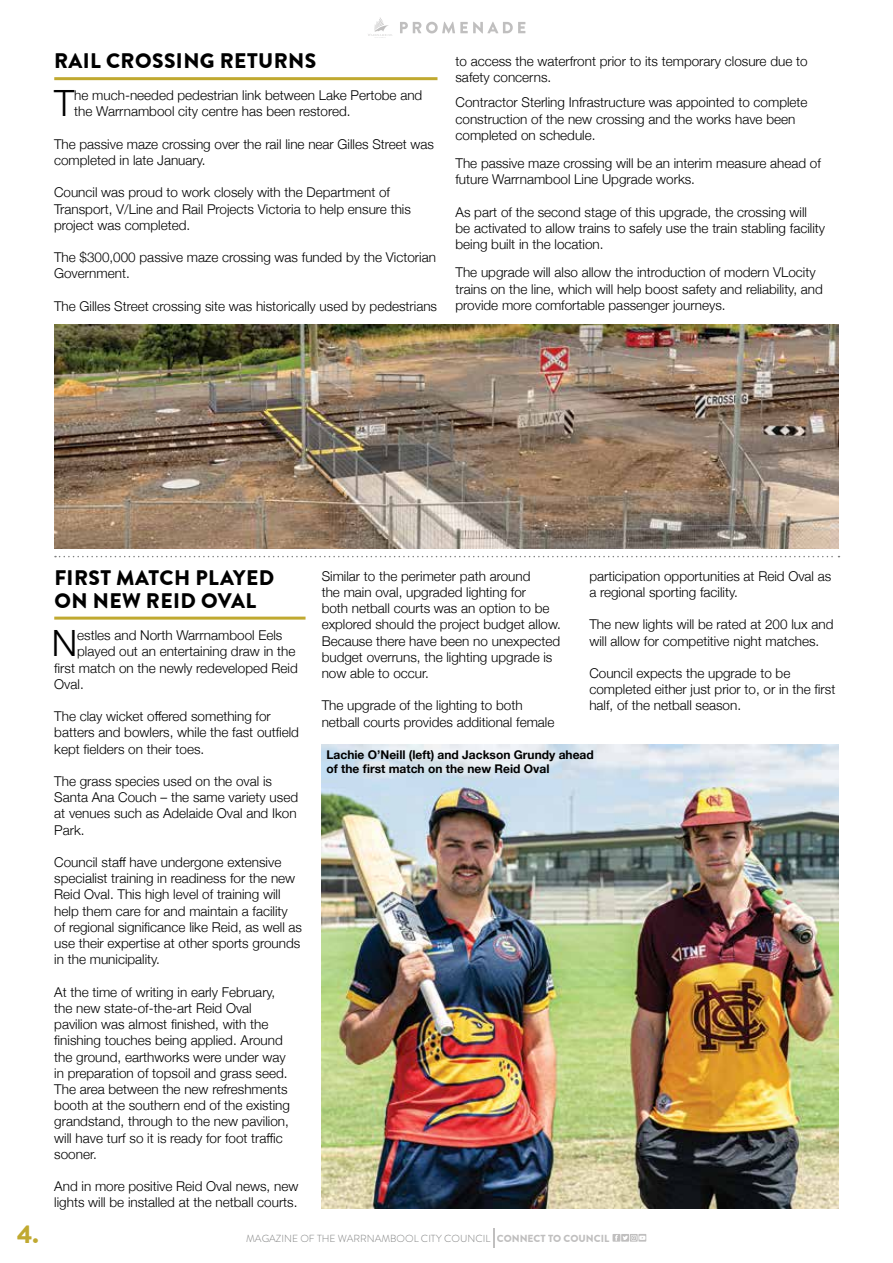
<style>
.page{position:relative;width:893px;height:1263px;background:#fff}
.page>*{position:absolute;margin:0;border:0;box-sizing:border-box;transform-origin:0 0}
.t1{font:300 36.15px "Helvetica Neue";color:#000}
.t2{font:900 25.5px "Brandon Grotesque";color:#c0a930}
.t3{font:900 21px/22.5px "Brandon Grotesque";letter-spacing:.02em;color:#000}
.t4{font:300 13.5px/16.2px "Helvetica Neue";color:#000}
.t5{font:700 12px/14.4px "Helvetica Neue";color:#000}
.t6{font:300 10.2px "Brandon Grotesque";color:#7d7e7e}
.s1{font-weight:900;color:#c0bfbf}
</style>
<div class="page">
<svg style="left:613px;top:1234px;width:33px;height:8px"></svg>
<svg style="left:494px;top:1228px;width:1px;height:19px"></svg>
<svg style="left:368px;top:17px;width:24px;height:21px"></svg>
<svg style="left:400px;top:22px;width:125px;height:11px"></svg>
<img style="left:322px;top:744px;width:517px;height:464px">
<img style="left:54px;top:324px;width:785px;height:225px">
<hr style="left:54px;top:617px;width:252px;height:3px;background:#c0a930">
<svg style="left:55px;top:556px;width:784px;height:1px"></svg>
<hr style="left:54px;top:77px;width:383px;height:3px;background:#c0a930">
<h3 class="t3" style="left:54px;top:49px;width:264px">RAIL CROSSING RETURNS</h3>
<h1 class="t1" style="left:54px;top:74px;width:22px">T</h1>
<p class="t4" style="left:74px;top:86px;width:350px">he much-needed pedestrian link between Lake Pertobe and the Warrnambool city centre has been restored.</p>
<p class="t4" style="left:54px;top:135px;width:382px">The passive maze crossing over the rail line near Gilles Street was completed in late January.</p>
<p class="t4" style="left:54px;top:183px;width:358px">Council was proud to work closely with the Department of<br>Transport, V/Line and Rail Projects Victoria to help ensure this project was completed.</p>
<p class="t4" style="left:54px;top:248px;width:383px">The $300,000 passive maze crossing was funded by the Victorian<br>Government.</p>
<p class="t4" style="left:54px;top:297px;width:385px">The Gilles Street crossing site was historically used by pedestrians</p>
<p class="t4" style="left:455px;top:52px;width:354px">to access the waterfront prior to its temporary closure due to safety concerns.</p>
<p class="t4" style="left:455px;top:94px;width:354px">Contractor Sterling Infrastructure was appointed to complete construction of the new crossing and the works have been completed on schedule.</p>
<p class="t4" style="left:455px;top:154px;width:367px">The passive maze crossing will be an interim measure ahead of future Warrnambool Line Upgrade works.</p>
<p class="t4" style="left:455px;top:203px;width:371px">As part of the second stage of this upgrade, the crossing will be activated to allow trains to safely use the train stabling facility being built in the location.</p>
<p class="t4" style="left:455px;top:263px;width:369px">The upgrade will also allow the introduction of modern VLocity trains on the line, which will help boost safety and reliability, and provide more comfortable passenger journeys.</p>
<h3 class="t3" style="left:54px;top:567px;width:221px">FIRST MATCH PLAYED<br>ON NEW REID OVAL</h3>
<h1 class="t1" style="left:52px;top:614px;width:27px">N</h1>
<p class="t4" style="left:77px;top:626px;width:207px">estles and North Warrnambool Eels</p>
<p class="t4" style="left:77px;top:642px;width:220px">played out an entertaining draw in the</p>
<p class="t4" style="left:54px;top:659px;width:245px">first match on the newly redeveloped Reid</p>
<p class="t4" style="left:54px;top:675px;width:31px">Oval.</p>
<p class="t4" style="left:54px;top:707px;width:246px">The clay wicket offered something for batters and bowlers, while the fast outfield kept fielders on their toes.</p>
<p class="t4" style="left:54px;top:772px;width:245px">The grass species used on the oval is<br>Santa Ana Couch – the same variety used at venues such as Adelaide Oval and Ikon<br>Park.</p>
<p class="t4" style="left:54px;top:853px;width:249px">Council staff have undergone extensive specialist training in readiness for the new Reid Oval. This high level of training will help them care for and maintain a facility of regional significance like Reid, as well as use their expertise at other sports grounds in the municipality.</p>
<p class="t4" style="left:54px;top:983px;width:237px">At the time of writing in early February, the new state-of-the-art Reid Oval pavilion was almost finished, with the finishing touches being applied. Around the ground, earthworks were under way in preparation of topsoil and grass seed.<br>The area between the new refreshments booth at the southern end of the existing grandstand, through to the new pavilion, will have turf so it is ready for foot traffic sooner.</p>
<p class="t4" style="left:54px;top:1177px;width:246px">And in more positive Reid Oval news, new lights will be installed at the netball courts.</p>
<p class="t4" style="left:322px;top:567px;width:241px">Similar to the perimeter path around<br>the main oval, upgraded lighting for<br>both netball courts was an option to be explored should the project budget allow.<br>Because there have been no unexpected budget overruns, the lighting upgrade is now able to occur.</p>
<p class="t4" style="left:322px;top:696px;width:234px">The upgrade of the lighting to both netball courts provides additional female</p>
<p class="t4" style="left:589px;top:567px;width:244px">participation opportunities at Reid Oval as a regional sporting facility.</p>
<p class="t4" style="left:589px;top:615px;width:246px">The new lights will be rated at 200 lux and will allow for competitive night matches.</p>
<p class="t4" style="left:589px;top:664px;width:248px">Council expects the upgrade to be completed either just prior to, or in the first half, of the netball season.</p>
<p class="t5" style="left:327px;top:748px;width:269px">Lachie O’Neill (left) and Jackson Grundy ahead of the first match on the new Reid Oval</p>
<h2 class="t2" style="left:17px;top:1218px;width:23px">4.</h2>
<p class="t6" style="left:246px;top:1231px;width:365px">MAGAZINE OF THE WARRNAMBOOL CITY COUNCIL <span class="s1">CONNECT TO COUNCIL</span></p>
</div>
